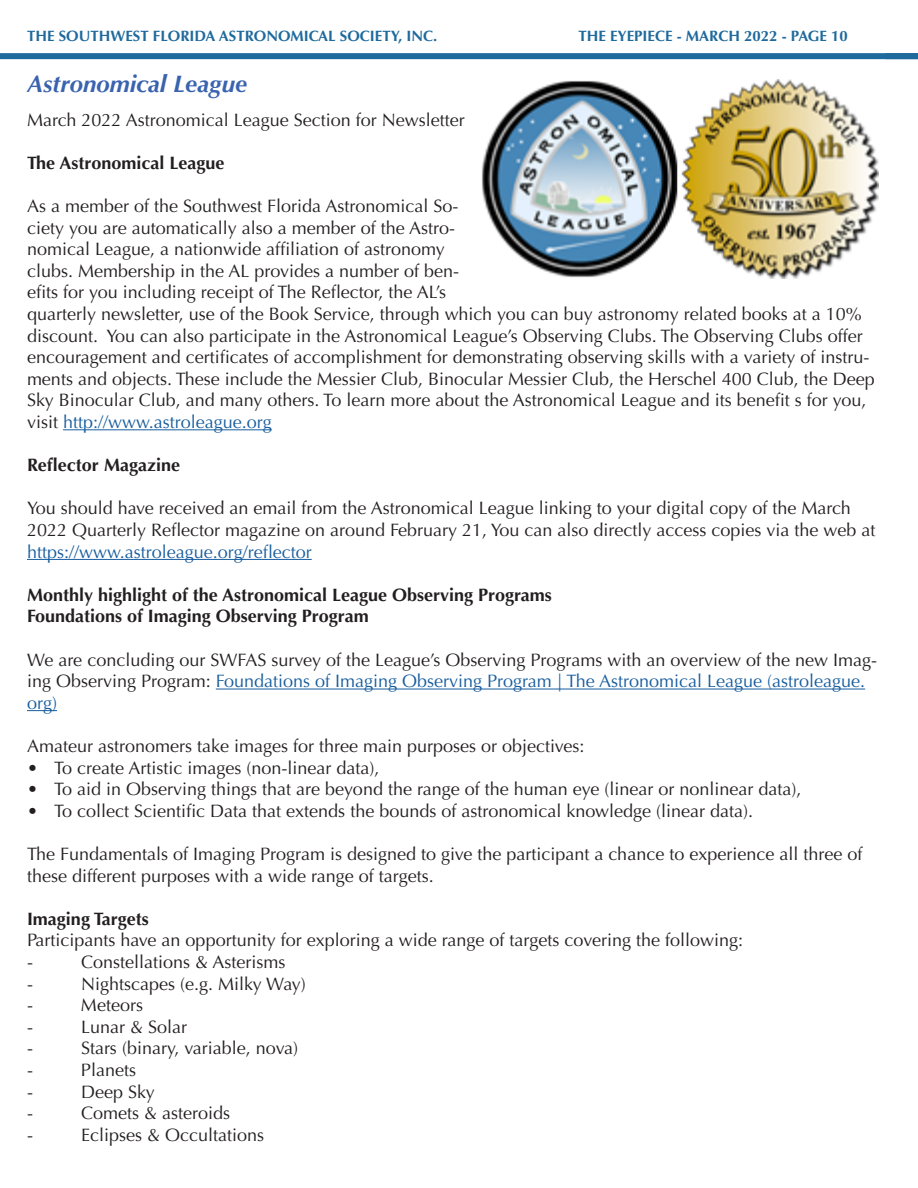
<style>
.page{position:relative;width:918px;height:1188px;background:#fff}
.page>*{position:absolute;margin:0;border:0;box-sizing:border-box;transform-origin:0 0}
.Header_1{font:italic 700 24px "Optima";color:#3a63af}
.t1{font:18px/21.6px "Optima";color:#231f20}
.t2{font:700 18px "Optima";color:#231f20}
.t3{font:700 15px "Optima";color:#1f6a9d}
.s1{color:#175d9e}
</style>
<div class="page">
<div style="left:0;top:53px;width:918px;height:6px;background:#1f6a9d"></div>
<img style="left:481px;top:80px;width:398px;height:199px">
<hr style="left:63px;top:429px;width:209px;height:1px;background:#175d9e">
<hr style="left:27px;top:559px;width:285px;height:1px;background:#175d9e">
<hr style="left:216px;top:689px;width:649px;height:1px;background:#175d9e">
<hr style="left:27px;top:710px;width:30px;height:1px;background:#175d9e">
<p class="t3" style="left:27px;top:27px;width:412px">THE SOUTHWEST FLORIDA ASTRONOMICAL SOCIETY, INC.</p>
<p class="t3" style="left:578px;top:27px;width:271px">THE EYEPIECE - MARCH 2022 - PAGE 10</p>
<p class="Header_1" style="left:27px;top:69px;width:222px">Astronomical League</p>
<p class="t1" style="left:27px;top:109px;width:439px">March 2022 Astronomical League Section for Newsletter</p>
<p class="t2" style="left:27px;top:152px;width:199px">The Astronomical League</p>
<p class="t1" style="left:27px;top:195px;width:849px">As a member of the Southwest Florida Astronomical So-<br>ciety you are automatically also a member of the Astro-<br>nomical League, a nationwide affiliation of astronomy<br>clubs. Membership in the AL provides a number of ben-<br>efits for you including receipt of The Reflector, the AL’s<br>quarterly newsletter, use of the Book Service, through which you can buy astronomy related books at a 10% discount. You can also participate in the Astronomical League’s Observing Clubs. The Observing Clubs offer encouragement and certificates of accomplishment for demonstrating observing skills with a variety of instru&shy;ments and objects. These include the Messier Club, Binocular Messier Club, the Herschel 400 Club, the Deep Sky Binocular Club, and many others. To learn more about the Astronomical League and its benefit s for you, visit <span class="s1">http://www.astroleague.org</span></p>
<p class="t2" style="left:27px;top:455px;width:155px">Reflector Magazine</p>
<p class="t1" style="left:27px;top:498px;width:850px">You should have received an email from the Astronomical League linking to your digital copy of the March<br>2022 Quarterly Reflector magazine on around February 21, You can also directly access copies via the web at <span class="s1">https://www.astroleague.org/reflector</span></p>
<p class="t2" style="left:27px;top:584px;width:526px">Monthly highlight of the Astronomical League Observing Programs</p>
<p class="t2" style="left:27px;top:606px;width:343px">Foundations of Imaging Observing Program</p>
<p class="t1" style="left:27px;top:649px;width:852px">We are concluding our SWFAS survey of the League’s Observing Programs with an overview of the new Imag&shy;ing Observing Program: <span class="s1">Foundations of Imaging Observing Program | The Astronomical League (astroleague. org)</span></p>
<p class="t1" style="left:27px;top:735px;width:559px">Amateur astronomers take images for three main purposes or objectives:</p>
<p class="t1" style="left:27px;top:757px;width:354px">• To create Artistic images (non-linear data),</p>
<p class="t1" style="left:27px;top:779px;width:776px">• To aid in Observing things that are beyond the range of the human eye (linear or nonlinear data),</p>
<p class="t1" style="left:27px;top:800px;width:728px">• To collect Scientific Data that extends the bounds of astronomical knowledge (linear data).</p>
<p class="t1" style="left:27px;top:843px;width:837px">The Fundamentals of Imaging Program is designed to give the participant a chance to experience all three of these different purposes with a wide range of targets.</p>
<p class="t2" style="left:27px;top:908px;width:123px">Imaging Targets</p>
<p class="t1" style="left:27px;top:930px;width:718px">Participants have an opportunity for exploring a wide range of targets covering the following:</p>
<p class="t1" style="left:27px;top:951px;width:7px">-</p>
<p class="t1" style="left:81px;top:951px;width:206px">Constellations &amp; Asterisms</p>
<p class="t1" style="left:27px;top:973px;width:7px">-</p>
<p class="t1" style="left:81px;top:973px;width:226px">Nightscapes (e.g. Milky Way)</p>
<p class="t1" style="left:27px;top:995px;width:7px">-</p>
<p class="t1" style="left:81px;top:995px;width:64px">Meteors</p>
<p class="t1" style="left:27px;top:1016px;width:7px">-</p>
<p class="t1" style="left:81px;top:1016px;width:108px">Lunar &amp; Solar</p>
<p class="t1" style="left:27px;top:1038px;width:7px">-</p>
<p class="t1" style="left:81px;top:1038px;width:219px">Stars (binary, variable, nova)</p>
<p class="t1" style="left:27px;top:1059px;width:7px">-</p>
<p class="t1" style="left:81px;top:1059px;width:57px">Planets</p>
<p class="t1" style="left:27px;top:1081px;width:7px">-</p>
<p class="t1" style="left:81px;top:1081px;width:75px">Deep Sky</p>
<p class="t1" style="left:27px;top:1103px;width:7px">-</p>
<p class="t1" style="left:81px;top:1103px;width:151px">Comets &amp; asteroids</p>
<p class="t1" style="left:27px;top:1124px;width:7px">-</p>
<p class="t1" style="left:81px;top:1124px;width:185px">Eclipses &amp; Occultations</p>
</div>
